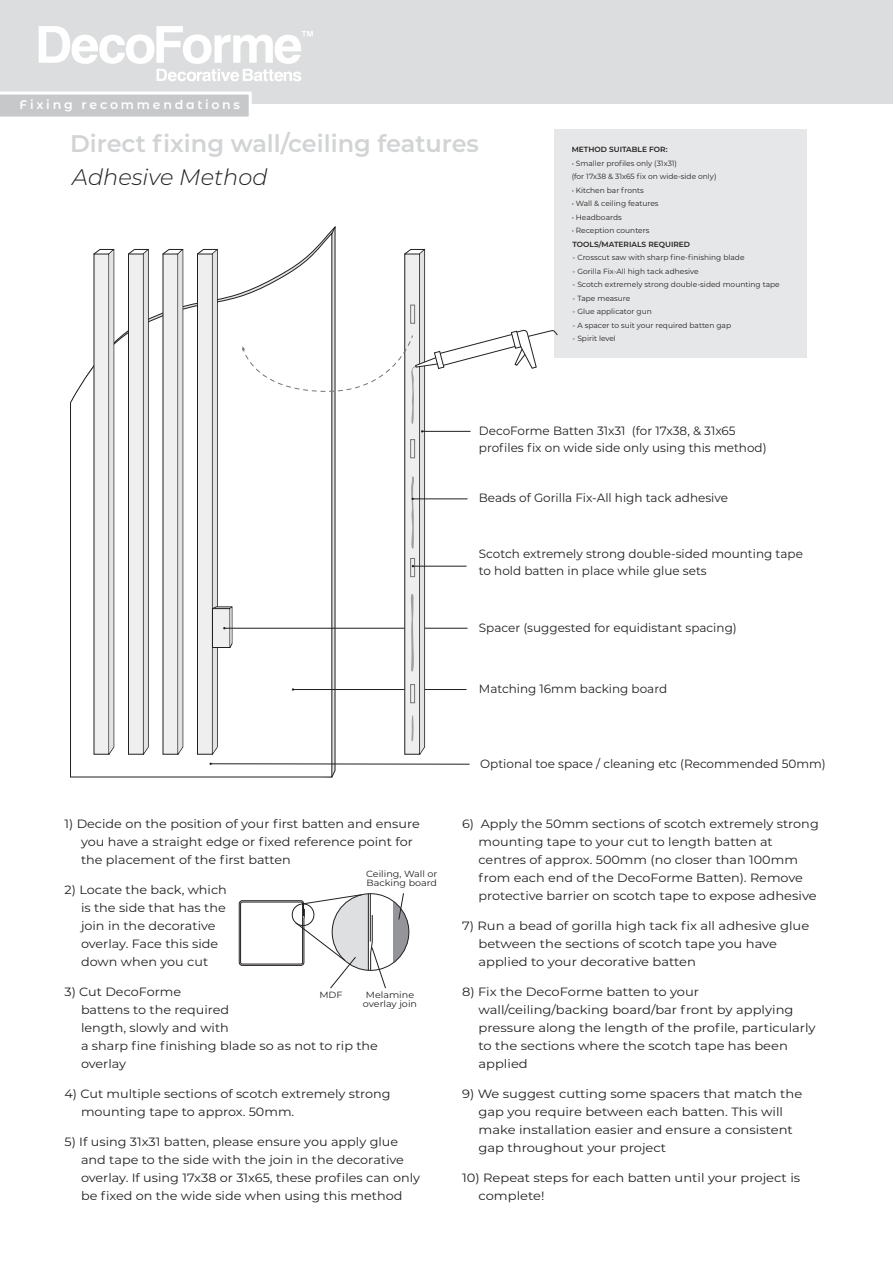
<style>
.page{position:relative;width:893px;height:1263px;background:#fff}
.page>*{position:absolute;margin:0;border:0;box-sizing:border-box;transform-origin:0 0}
.t1{font:600 24px "Montserrat";color:#d1d3d4}
.t2{font:italic 300 22.5px "Montserrat";color:#231f20}
.t3{font:600 12.45px "Montserrat Alternates";letter-spacing:.22em;color:#fff}
.t4{font:12px/18px "Montserrat";color:#231f20;scale:1.07 1}
.t5{font:12px/18px "Montserrat";color:#231f20;scale:1.09 1}
.t6{font:12px/17.2px "Montserrat";color:#231f20}
.t7{font:9px/9px "Montserrat";color:#231f20;scale:1.07 1}
.t8{font:7.5px/13.5px "Montserrat";color:#231f20}
.t9{font:600 7.5px "Montserrat";color:#231f20}
</style>
<div class="page">
<div style="left:554px;top:129px;width:253px;height:228px;background:#e6e7e8"></div>
<svg style="left:70px;top:233px;width:262px;height:544px"></svg>
<svg style="left:331px;top:227px;width:4px;height:7px"></svg>
<svg style="left:162px;top:249px;width:21px;height:506px"></svg>
<svg style="left:128px;top:249px;width:21px;height:506px"></svg>
<svg style="left:93px;top:249px;width:21px;height:506px"></svg>
<hr style="left:224px;top:628px;width:243px;height:1px;background:#231f20">
<svg style="left:197px;top:249px;width:36px;height:506px"></svg>
<svg style="left:393px;top:900px;width:16px;height:64px"></svg>
<div style="left:332px;top:894px;width:36px;height:76px;background:#dedfe0"></div>
<hr style="left:368px;top:894px;width:1px;height:76px;background:#231f20">
<hr style="left:370px;top:894px;width:1px;height:47px;background:#231f20">
<svg style="left:239px;top:894px;width:123px;height:94px"></svg>
<svg style="left:399px;top:893px;width:5px;height:26px"></svg>
<svg style="left:370px;top:914px;width:16px;height:74px"></svg>
<hr style="left:211px;top:763px;width:259px;height:1px;background:#231f20">
<svg style="left:242px;top:249px;width:316px;height:506px"></svg>
<div style="left:0;top:0;width:893px;height:104px;background:#dcddde"></div>
<svg style="left:39px;top:26px;width:274px;height:55px"></svg>
<svg style="left:0;top:92px;width:252px;height:25px;background:#cecfd0"></svg>
<p class="t3" style="left:20px;top:96px;width:222px">Fixing recommendations</p>
<h1 class="t1" style="left:70px;top:127px;width:410px">Direct fixing wall/ceiling features</h1>
<h2 class="t2" style="left:72px;top:161px;width:197px">Adhesive Method</h2>
<p class="t9" style="left:572px;top:144px;width:97px">METHOD SUITABLE FOR:</p>
<p class="t8" style="left:572px;top:156px;width:146px">• Smaller profiles only (31x31)<br>(for 17x38 &amp; 31x65 fix on wide-side only)</p>
<p class="t8" style="left:572px;top:183px;width:74px">• Kitchen bar fronts</p>
<p class="t8" style="left:572px;top:197px;width:88px">• Wall &amp; ceiling features</p>
<p class="t8" style="left:572px;top:210px;width:52px">• Headboards</p>
<p class="t8" style="left:572px;top:224px;width:79px">• Reception counters</p>
<p class="t9" style="left:572px;top:239px;width:119px">TOOLS/MATERIALS REQUIRED</p>
<p class="t8" style="left:572px;top:251px;width:174px">- Crosscut saw with sharp fine-finishing blade</p>
<p class="t8" style="left:572px;top:264px;width:128px">- Gorilla Fix-All high tack adhesive</p>
<p class="t8" style="left:572px;top:278px;width:209px">- Scotch extremely strong double-sided mounting tape</p>
<p class="t8" style="left:572px;top:291px;width:59px">- Tape measure</p>
<p class="t8" style="left:572px;top:305px;width:81px">- Glue applicator gun</p>
<p class="t8" style="left:572px;top:318px;width:160px">- A spacer to suit your required batten gap</p>
<p class="t8" style="left:572px;top:332px;width:45px">- Spirit level</p>
<p class="t6" style="left:479px;top:422px;width:289px">DecoForme Batten 31x31 (for 17x38, &amp; 31x65 profiles fix on wide side only using this method)</p>
<p class="t6" style="left:479px;top:488px;width:251px">Beads of Gorilla Fix-All high tack adhesive</p>
<p class="t6" style="left:479px;top:545px;width:325px">Scotch extremely strong double-sided mounting tape to hold batten in place while glue sets</p>
<p class="t6" style="left:479px;top:618px;width:259px">Spacer (suggested for equidistant spacing)</p>
<p class="t6" style="left:479px;top:679px;width:190px">Matching 16mm backing board</p>
<p class="t4" style="left:81px;top:814px;width:318px;text-indent:-17px">1) Decide on the position of your first batten and ensure you have a straight edge or fixed reference point for the placement of the first batten</p>
<p class="t4" style="left:81px;top:880px;width:138px;text-indent:-17px">2) Locate the back, which is the side that has the join in the decorative overlay. Face this side down when you cut</p>
<p class="t4" style="left:81px;top:982px;width:279px;text-indent:-17px">3) Cut DecoForme<br>battens to the required<br>length, slowly and with<br>a sharp fine finishing blade so as not to rip the overlay</p>
<p class="t4" style="left:81px;top:1084px;width:291px;text-indent:-17px">4) Cut multiple sections of scotch extremely strong mounting tape to approx. 50mm.</p>
<p class="t4" style="left:81px;top:1132px;width:318px;text-indent:-17px">5) If using 31x31 batten, please ensure you apply glue and tape to the side with the join in the decorative overlay. If using 17x38 or 31x65, these profiles can only be fixed on the wide side when using this method</p>
<p class="t7" style="left:366px;top:869px;width:68px">Ceiling, Wall or<br>Backing board</p>
<p class="t7" style="left:363px;top:989px;width:52px;text-align:center">Melamine overlay join</p>
<p class="t7" style="left:319px;top:989px;width:23px">MDF</p>
<p class="t6" style="left:480px;top:754px;width:347px">Optional toe space / cleaning etc (Recommended 50mm)</p>
<p class="t4" style="left:479px;top:814px;width:319px;text-indent:-17px">6) Apply the 50mm sections of scotch extremely strong mounting tape to your cut to length batten at centres of approx. 500mm (no closer than 100mm from each end of the DecoForme Batten). Remove protective barrier on scotch tape to expose adhesive</p>
<p class="t5" style="left:478px;top:916px;width:305px;text-indent:-17px">7) Run a bead of gorilla high tack fix all adhesive glue between the sections of scotch tape you have applied to your decorative batten</p>
<p class="t5" style="left:478px;top:982px;width:311px;text-indent:-17px">8) Fix the DecoForme batten to your wall/ceiling/backing board/bar front by applying pressure along the length of the profile, particularly to the sections where the scotch tape has been applied</p>
<p class="t5" style="left:478px;top:1084px;width:298px;text-indent:-17px">9) We suggest cutting some spacers that match the gap you require between each batten. This will make installation easier and ensure a consistent gap throughout your project</p>
<p class="t5" style="left:478px;top:1168px;width:297px;text-indent:-17px">10) Repeat steps for each batten until your project is complete!</p>
</div>
